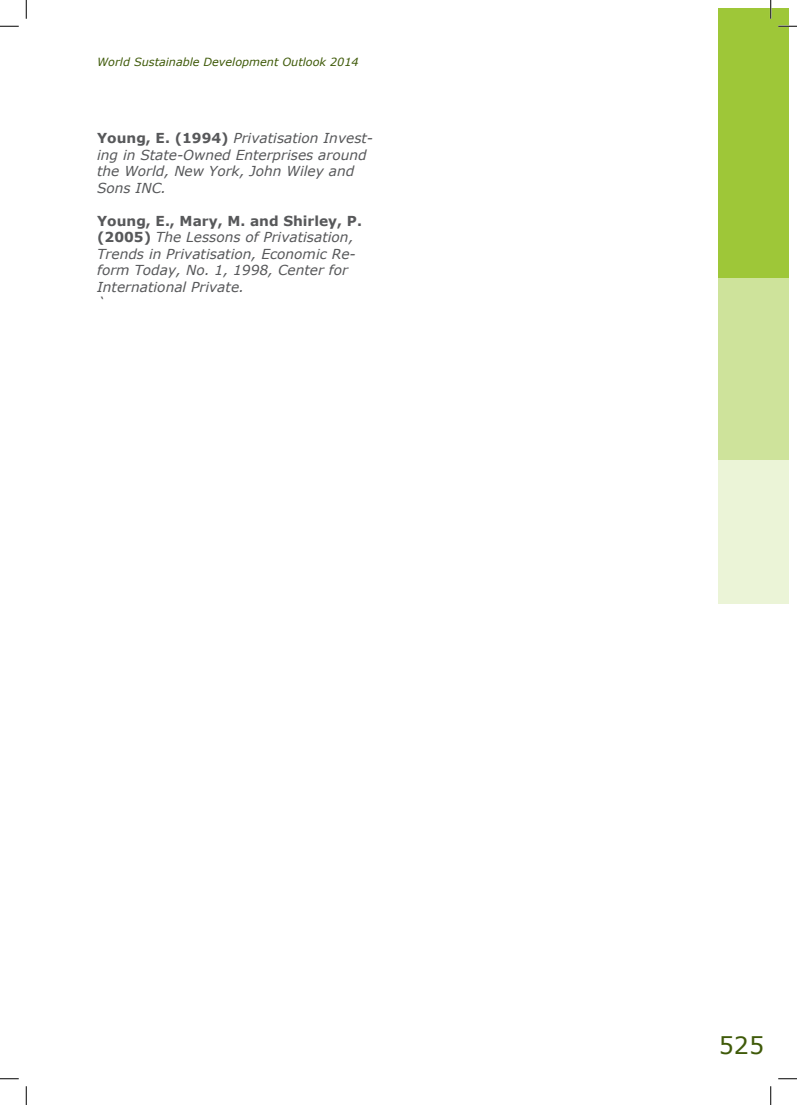
<style>
.page{position:relative;width:797px;height:1105px;background:#fff}
.page>*{position:absolute;margin:0;border:0;box-sizing:border-box;transform-origin:0 0}
.t1{font:23.75px "Verdana";color:#3f5a09}
.t2{font:italic 13.75px/16.5px "Verdana";color:#57585a}
.t3{font:italic 11.25px "Verdana";color:#3f5a09}
.s1{font-weight:700;font-style:normal}
</style>
<div class="page">
<div style="left:718px;top:9px;width:70px;height:269px;background:#9ec738"></div>
<div style="left:718px;top:278px;width:70px;height:182px;background:#cee39b"></div>
<div style="left:718px;top:460px;width:70px;height:144px;background:#ebf4d7"></div>
<svg style="left:0;top:25px;width:19px;height:2px"></svg>
<svg style="left:778px;top:25px;width:19px;height:2px"></svg>
<svg style="left:0;top:1078px;width:19px;height:1px"></svg>
<svg style="left:778px;top:1078px;width:19px;height:1px"></svg>
<svg style="left:25px;top:0;width:2px;height:19px"></svg>
<svg style="left:25px;top:1086px;width:2px;height:19px"></svg>
<svg style="left:770px;top:0;width:1px;height:19px"></svg>
<svg style="left:770px;top:1086px;width:1px;height:19px"></svg>
<p class="t3" style="left:97px;top:54px;width:263px">World Sustainable Development Outlook 2014</p>
<p class="t2" style="left:97px;top:130px;width:277px"><span class="s1">Young, E. (1994)</span> Privatisation Invest&shy;ing in State-Owned Enterprises around the World, New York, John Wiley and<br>Sons INC.</p>
<p class="t2" style="left:97px;top:212px;width:266px"><span class="s1">Young, E., Mary, M. and Shirley, P. (2005)</span> The Lessons of Privatisation,<br>Trends in Privatisation, Economic Re&shy;form Today, No. 1, 1998, Center for<br>International Private.<br>`</p>
<h1 class="t1" style="left:718px;top:1029px;width:47px">525</h1>
</div>
